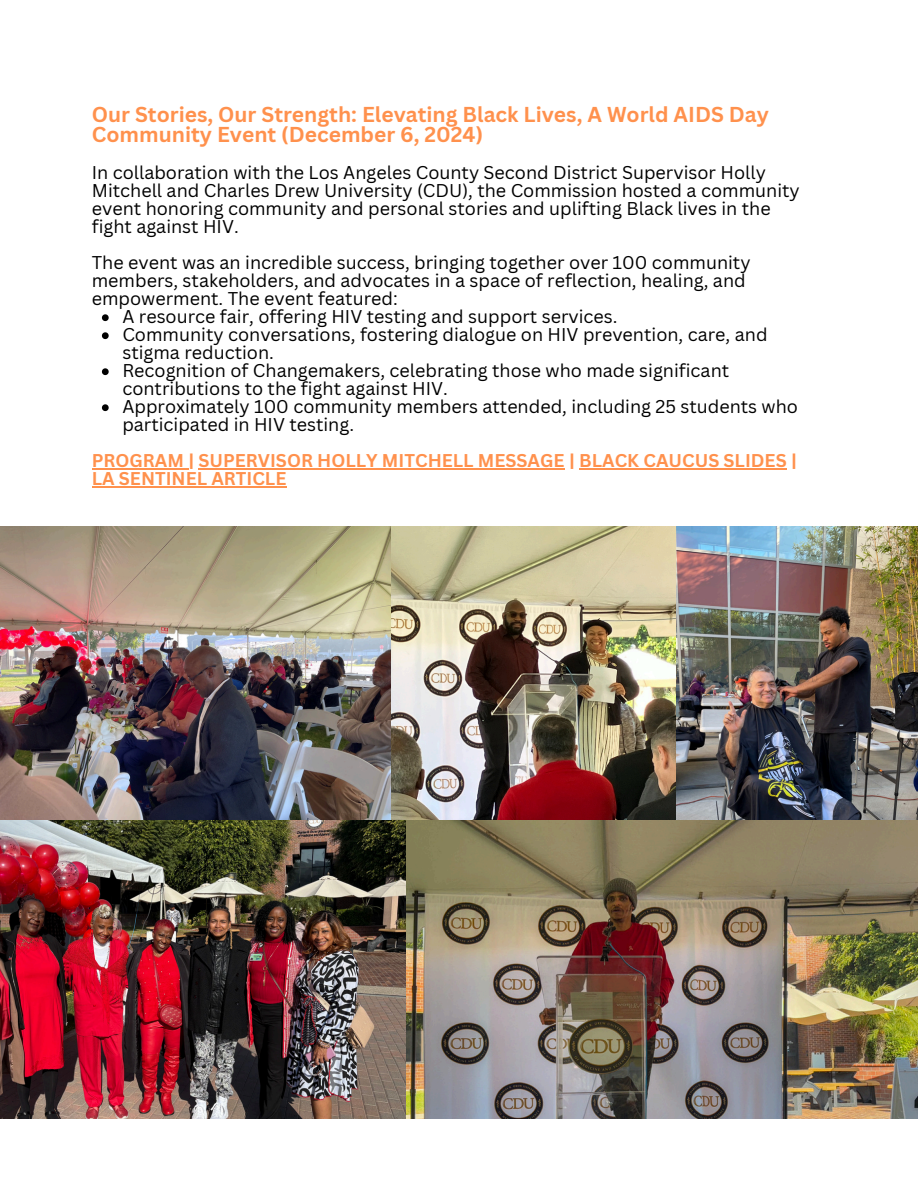
<style>
.page{position:relative;width:918px;height:1188px;background:#fff}
.page>*{position:absolute;margin:0;border:0;box-sizing:border-box;transform-origin:0 0}
.t1{font:700 21px/20.2px "Canva Sans";color:#ff914d}
.t2{font:18px/18px "Canva Sans";color:#000}
.t3{font:700 18px/18px "Canva Sans";color:#ff914d}
</style>
<div class="page">
<img style="left:0;top:527px;width:918px;height:294px">
<img style="left:0;top:821px;width:407px;height:298px">
<img style="left:407px;top:821px;width:511px;height:298px">
<svg style="left:102px;top:314px;width:7px;height:7px"></svg>
<svg style="left:102px;top:332px;width:7px;height:7px"></svg>
<svg style="left:102px;top:368px;width:7px;height:7px"></svg>
<svg style="left:102px;top:404px;width:7px;height:7px"></svg>
<hr style="left:92px;top:468px;width:96px;height:2px;background:#ff914d">
<hr style="left:198px;top:468px;width:367px;height:2px;background:#ff914d">
<hr style="left:579px;top:468px;width:208px;height:2px;background:#ff914d">
<hr style="left:92px;top:486px;width:195px;height:2px;background:#ff914d">
<h1 class="t1" style="left:92px;top:104px;width:679px">Our Stories, Our Strength: Elevating Black Lives, A World AIDS Day<br>Community Event (December 6, 2024)</h1>
<p class="t2" style="left:92px;top:163px;width:709px">In collaboration with the Los Angeles County Second District Supervisor Holly Mitchell and Charles Drew University (CDU), the Commission hosted a community event honoring community and personal stories and uplifting Black lives in the fight against HIV.</p>
<p class="t2" style="left:92px;top:253px;width:660px">The event was an incredible success, bringing together over 100 community members, stakeholders, and advocates in a space of reflection, healing, and empowerment. The event featured:</p>
<p class="t2" style="left:122px;top:307px;width:497px">A resource fair, offering HIV testing and support services.</p>
<p class="t2" style="left:122px;top:325px;width:647px">Community conversations, fostering dialogue on HIV prevention, care, and stigma reduction.</p>
<p class="t2" style="left:122px;top:361px;width:608px">Recognition of Changemakers, celebrating those who made significant contributions to the fight against HIV.</p>
<p class="t2" style="left:122px;top:397px;width:677px">Approximately 100 community members attended, including 25 students who participated in HIV testing.</p>
<h2 class="t3" style="left:92px;top:451px;width:707px">PROGRAM | SUPERVISOR HOLLY MITCHELL MESSAGE | BLACK CAUCUS SLIDES |<br>LA SENTINEL ARTICLE</h2>
</div>
